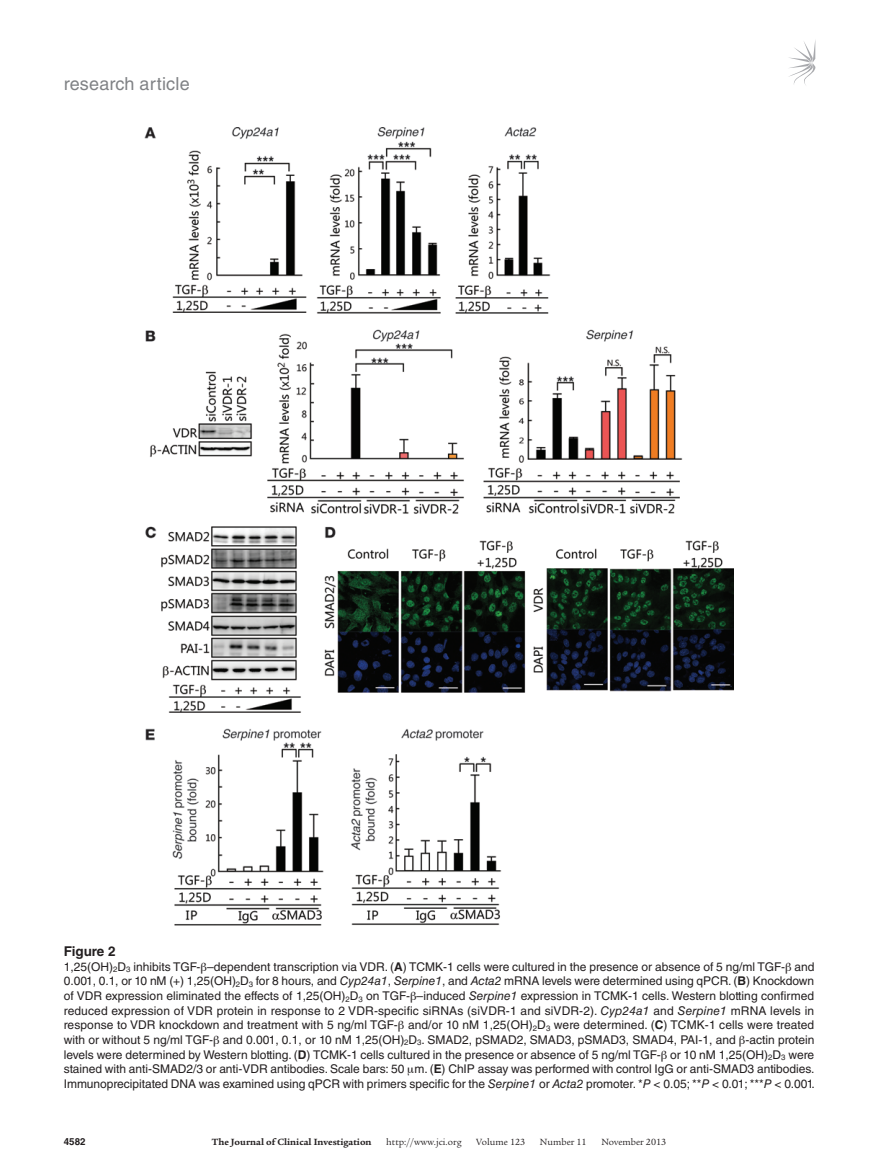
<style>
.page{position:relative;width:878px;height:1175px;background:#fff}
.page>*{position:absolute;margin:0;border:0;box-sizing:border-box;transform-origin:0 0}
.t1{font:18px "Helvetica LT Std";letter-spacing:.01em;color:#808285}
.t2{font:700 13.5px "Helvetica LT Std";color:#231f20}
.t3{font:12px/14.7px "Helvetica LT Std";color:#231f20;text-align:justify}
.t4{font:9.75px "Legacy Serif Std";color:#231f20}
.t5{font:700 9.75px "Legacy Serif Std";color:#231f20}
.t6{font:700 9.75px "Helvetica LT Std";color:#231f20}
.s1{font-weight:700}
.s2{font-style:italic}
</style>
<div class="page">
<svg style="left:789px;top:42px;width:26px;height:43px"></svg>
<img style="left:144px;top:127px;width:589px;height:799px">
<h1 class="t1" style="left:64px;top:73px;width:127px">research article</h1>
<p class="t2" style="left:64px;top:943px;width:53px">Figure 2</p>
<p class="t3" style="left:64px;top:959px;width:752px">1,25(OH)<sub>2</sub>D<sub>3</sub> inhibits TGF- –dependent transcription via VDR. (<span class="s1">A</span>) TCMK-1 cells were cultured in the presence or absence of 5 ng/ml TGF- and 0.001, 0.1, or 10 nM (+) 1,25(OH)<sub>2</sub>D<sub>3</sub> for 8 hours, and <span class="s2">Cyp24a1</span>, <span class="s2">Serpine1</span>, and <span class="s2">Acta2</span> mRNA levels were determined using qPCR. (<span class="s1">B</span>) Knockdown of VDR expression eliminated the effects of 1,25(OH)<sub>2</sub>D<sub>3</sub> on TGF- –induced <span class="s2">Serpine1</span> expression in TCMK-1 cells. Western blotting confirmed reduced expression of VDR protein in response to 2 VDR-specific siRNAs (siVDR-1 and siVDR-2). <span class="s2">Cyp24a1</span> and <span class="s2">Serpine1</span> mRNA levels in response to VDR knockdown and treatment with 5 ng/ml TGF- and/or 10 nM 1,25(OH)<sub>2</sub>D<sub>3</sub> were determined. (<span class="s1">C</span>) TCMK-1 cells were treated with or without 5 ng/ml TGF- and 0.001, 0.1, or 10 nM 1,25(OH)<sub>2</sub>D<sub>3</sub>. SMAD2, pSMAD2, SMAD3, pSMAD3, SMAD4, PAI-1, and -actin protein levels were determined by Western blotting. (<span class="s1">D</span>) TCMK-1 cells cultured in the presence or absence of 5 ng/ml TGF- or 10 nM 1,25(OH)<sub>2</sub>D<sub>3</sub> were stained with anti-SMAD2/3 or anti-VDR antibodies. Scale bars: 50 m. (<span class="s1">E</span>) ChIP assay was performed with control IgG or anti-SMAD3 antibodies.<br>Immunoprecipitated DNA was examined using qPCR with primers specific for the <span class="s2">Serpine1</span> or <span class="s2">Acta2</span> promoter. *<span class="s2">P</span> &lt; 0.05; **<span class="s2">P</span> &lt; 0.01; ***<span class="s2">P</span> &lt; 0.001.</p>
<p class="t6" style="left:64px;top:1135px;width:23px">4582</p>
<p class="t5" style="left:212px;top:1135px;width:161px">The Journal of Clinical Investigation</p>
<p class="t4" style="left:386px;top:1136px;width:77px">http://www.jci.org</p>
<p class="t4" style="left:476px;top:1136px;width:50px">Volume 123</p>
<p class="t4" style="left:540px;top:1136px;width:48px">Number 11</p>
<p class="t4" style="left:601px;top:1136px;width:66px">November 2013</p>
</div>
